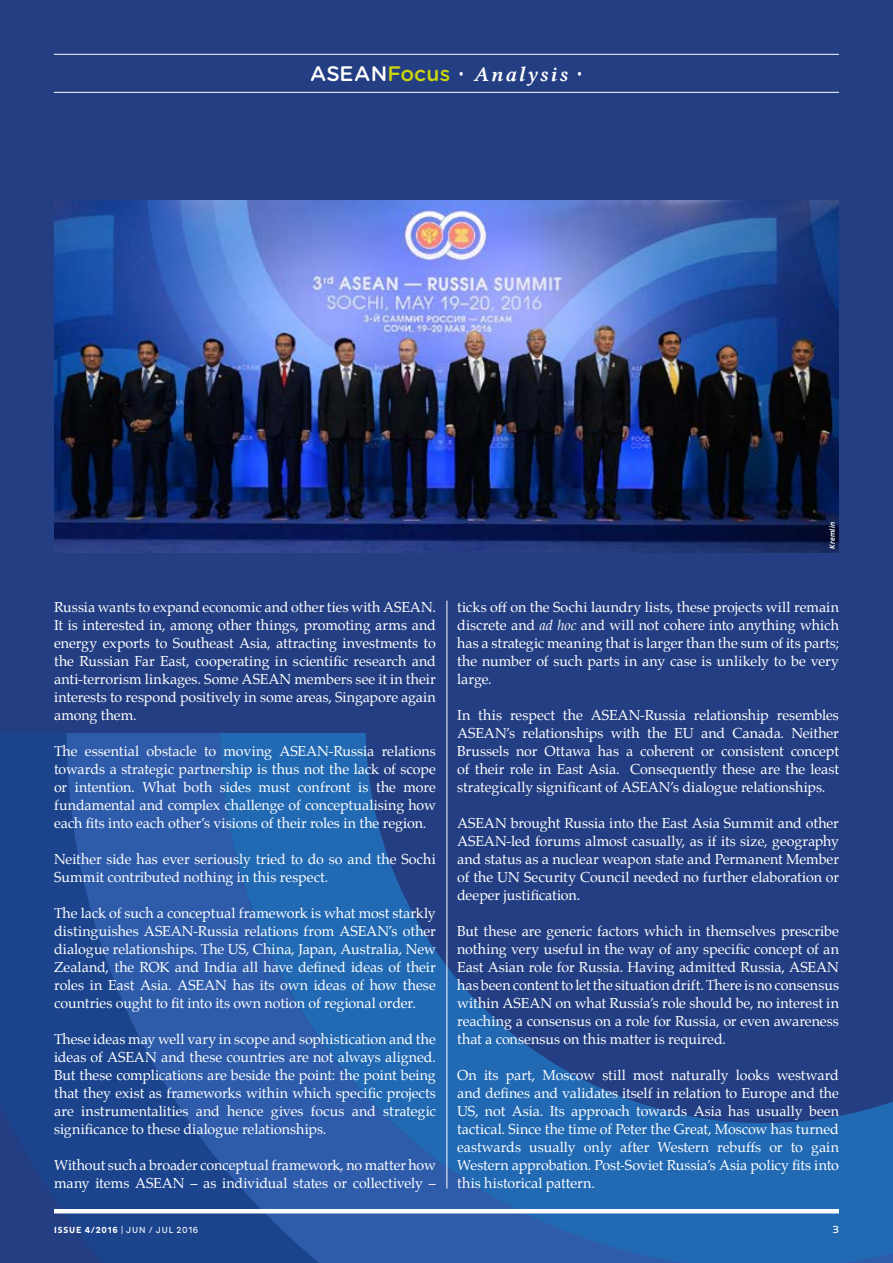
<style>
.page{position:relative;width:893px;height:1263px;background:#fff}
.page>*{position:absolute;margin:0;border:0;box-sizing:border-box;transform-origin:0 0}
.t1{font:21px "Lin Libertine ZI";letter-spacing:.09em;color:#fff}
.t2{font:14.25px/18px "Palatino";letter-spacing:-.005em;color:#fff;text-align:justify}
.t3{font:10.5px "Pluto Sans";color:#fff}
.t4{font:9px "Pluto Sans Cond";letter-spacing:.095em;color:#fff}
.t5{font:italic 500 7.5px "Pluto Sans Cond";color:#fff}
.s1{font-family:"Gotham Rounded";font-weight:500}
.s2{font-family:"Gotham Rounded";font-weight:500;color:#cbd608}
.s3{font-family:"Pluto Sans Cond";font-weight:300}
.s4{font-style:italic}
.s5{font-weight:700}
</style>
<div class="page">
<svg style="left:0;top:732px;width:143px;height:531px;background:#204892"></svg>
<svg style="left:143px;top:732px;width:750px;height:531px;background:#25529a"></svg>
<div style="left:0;top:0;width:893px;height:732px;background:#243e83"></div>
<hr style="left:54px;top:1209px;width:785px;height:4px;background:#fff">
<hr style="left:54px;top:54px;width:785px;height:1px;background:#fff">
<hr style="left:54px;top:92px;width:785px;height:1px;background:#fff">
<img style="left:54px;top:200px;width:785px;height:353px">
<hr style="left:447px;top:601px;width:1px;height:587px;background:#fff">
<h1 class="t1" style="left:310px;top:62px;width:274px"><span class="s1">ASEAN</span><span class="s2">Focus</span> <span class="s3">•</span> Analysis <span class="s3">•</span></h1>
<p class="t5" style="left:828px;top:549px;width:28px;rotate:-90deg">Kremlin</p>
<p class="t2" style="left:54px;top:598px;width:383px">Russia wants to expand economic and other ties with ASEAN.<br>It is interested in, among other things, promoting arms and energy exports to Southeast Asia, attracting investments to the Russian Far East, cooperating in scientific research and anti-terrorism linkages. Some ASEAN members see it in their interests to respond positively in some areas, Singapore again among them.</p>
<p class="t2" style="left:54px;top:742px;width:383px">The essential obstacle to moving ASEAN-Russia relations towards a strategic partnership is thus not the lack of scope or intention. What both sides must confront is the more fundamental and complex challenge of conceptualising how each fits into each other’s visions of their roles in the region.</p>
<p class="t2" style="left:54px;top:850px;width:383px">Neither side has ever seriously tried to do so and the Sochi<br>Summit contributed nothing in this respect.</p>
<p class="t2" style="left:54px;top:904px;width:383px">The lack of such a conceptual framework is what most starkly distinguishes ASEAN-Russia relations from ASEAN’s other dialogue relationships. The US, China, Japan, Australia, New Zealand, the ROK and India all have defined ideas of their roles in East Asia. ASEAN has its own ideas of how these countries ought to fit into its own notion of regional order.</p>
<p class="t2" style="left:54px;top:1030px;width:383px">These ideas may well vary in scope and sophistication and the ideas of ASEAN and these countries are not always aligned.<br>But these complications are beside the point: the point being that they exist as frameworks within which specific projects are instrumentalities and hence gives focus and strategic significance to these dialogue relationships.</p>
<p class="t2" style="left:54px;top:1156px;width:383px">Without such a broader conceptual framework, no matter how many items ASEAN – as individual states or collectively –</p>
<p class="t2" style="left:457px;top:598px;width:383px">ticks off on the Sochi laundry lists, these projects will remain discrete and <span class="s4">ad hoc</span> and will not cohere into anything which has a strategic meaning that is larger than the sum of its parts; the number of such parts in any case is unlikely to be very large.</p>
<p class="t2" style="left:457px;top:706px;width:383px">In this respect the ASEAN-Russia relationship resembles ASEAN’s relationships with the EU and Canada. Neither Brussels nor Ottawa has a coherent or consistent concept of their role in East Asia. Consequently these are the least strategically significant of ASEAN’s dialogue relationships.</p>
<p class="t2" style="left:457px;top:814px;width:383px">ASEAN brought Russia into the East Asia Summit and other ASEAN-led forums almost casually, as if its size, geography and status as a nuclear weapon state and Permanent Member of the UN Security Council needed no further elaboration or deeper justification.</p>
<p class="t2" style="left:457px;top:922px;width:383px">But these are generic factors which in themselves prescribe nothing very useful in the way of any specific concept of an East Asian role for Russia. Having admitted Russia, ASEAN has been content to let the situation drift. There is no consensus within ASEAN on what Russia’s role should be, no interest in reaching a consensus on a role for Russia, or even awareness that a consensus on this matter is required.</p>
<p class="t2" style="left:457px;top:1066px;width:383px">On its part, Moscow still most naturally looks westward and defines and validates itself in relation to Europe and the US, not Asia. Its approach towards Asia has usually been tactical. Since the time of Peter the Great, Moscow has turned eastwards usually only after Western rebuffs or to gain Western approbation. Post-Soviet Russia’s Asia policy fits into this historical pattern.</p>
<p class="t4" style="left:54px;top:1224px;width:146px"><span class="s5">ISSUE 4/2016</span> | JUN / JUL 2016</p>
<p class="t3" style="left:832px;top:1223px;width:8px">3</p>
</div>
